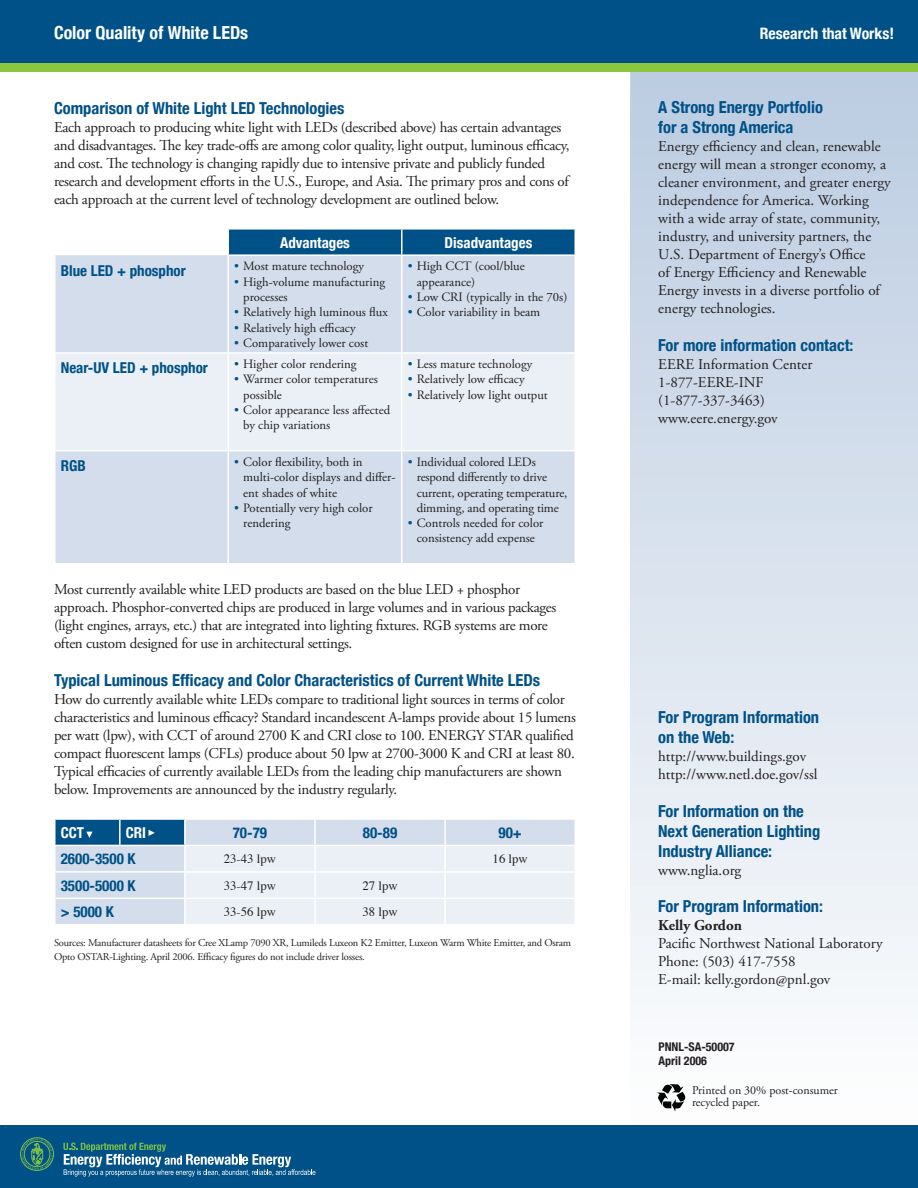
<style>
.page{position:relative;width:918px;height:1188px;background:#fff}
.page>*{position:absolute;margin:0;border:0;box-sizing:border-box;transform-origin:0 0}
.t1{font:700 condensed 18px "Helvetica Neue";color:#fff}
.t2{font:700 condensed 16.5px/19.8px "Helvetica Neue";color:#005187}
.t3{font:700 condensed 15.75px "Helvetica Neue";color:#fff}
.t4{font:15px/18px "Adobe Garamond Pro";letter-spacing:-.02em;color:#231f20}
.t5{font:15px/18px "Adobe Garamond Pro";color:#231f20}
.t6{font:700 condensed 15px "Helvetica Neue";color:#005187}
.t7{font:700 condensed 15px "Helvetica Neue";color:#fff}
.t8{font:700 15px "Adobe Garamond Pro";color:#231f20}
.t9{font:12.75px/15.3px "Adobe Garamond Pro";color:#231f20}
.t10{font:12.75px "Times";color:#231f20}
.t11{font:12px "Adobe Garamond Pro";color:#231f20}
.t12{font:700 condensed 12px/14.4px "Helvetica Neue";color:#231f20}
.t13{font:10.5px/13.5px "Adobe Garamond Pro";letter-spacing:-.02em;color:#231f20}
.s1{color:#005187}
</style>
<div class="page">
<div style="left:0;top:19px;width:918px;height:53px;background:#8bc63e"></div>
<div style="left:0;top:0;width:918px;height:63px;background:#005187"></div>
<div style="left:0;top:1125px;width:918px;height:63px;background:#005187"></div>
<svg style="left:20px;top:1137px;width:34px;height:34px"></svg>
<svg style="left:63px;top:1143px;width:252px;height:34px"></svg>
<svg style="left:630px;top:72px;width:288px;height:1027px"></svg>
<div style="left:56px;top:255px;width:518px;height:308px;background:#d3ddeb"></div>
<div style="left:56px;top:354px;width:518px;height:96px;background:#ebf0f6"></div>
<hr style="left:228px;top:256px;width:1px;height:96px;background:#fff">
<hr style="left:401px;top:256px;width:1px;height:96px;background:#fff">
<div style="left:228px;top:229px;width:347px;height:25px;background:#005187"></div>
<hr style="left:574px;top:230px;width:2px;height:24px;background:#fff">
<hr style="left:228px;top:254px;width:174px;height:2px;background:#fff">
<hr style="left:402px;top:254px;width:174px;height:2px;background:#fff">
<hr style="left:54px;top:352px;width:174px;height:2px;background:#fff">
<hr style="left:228px;top:352px;width:174px;height:2px;background:#fff">
<hr style="left:228px;top:354px;width:1px;height:96px;background:#fff">
<hr style="left:402px;top:352px;width:174px;height:2px;background:#fff">
<hr style="left:401px;top:354px;width:1px;height:96px;background:#fff">
<hr style="left:54px;top:450px;width:174px;height:1px;background:#fff">
<hr style="left:228px;top:450px;width:174px;height:1px;background:#fff">
<hr style="left:228px;top:451px;width:1px;height:112px;background:#fff">
<hr style="left:402px;top:450px;width:174px;height:1px;background:#fff">
<hr style="left:401px;top:451px;width:1px;height:112px;background:#fff">
<svg style="left:657px;top:1084px;width:28px;height:28px"></svg>
<svg style="left:55px;top:819px;width:520px;height:105px;background:#d8e2ed"></svg>
<p class="t1" style="left:54px;top:22px;width:196px">Color Quality of White LEDs</p>
<p class="t2" style="left:54px;top:98px;width:292px">Comparison of White Light LED Technologies</p>
<p class="t4" style="left:54px;top:119px;width:517px">Each approach to producing white light with LEDs (described above) has certain advantages and disadvantages. The key trade-offs are among color quality, light output, luminous efficacy, and cost. The technology is changing rapidly due to intensive private and publicly funded research and development efforts in the U.S., Europe, and Asia. The primary pros and cons of each approach at the current level of technology development are outlined below.</p>
<p class="t7" style="left:280px;top:233px;width:71px">Advantages</p>
<p class="t7" style="left:445px;top:233px;width:89px">Disadvantages</p>
<p class="t6" style="left:61px;top:261px;width:127px">Blue LED + phosphor</p>
<p class="t9" style="left:234px;top:259px;width:131px"><span class="s1">•</span> Most mature technology</p>
<p class="t9" style="left:243px;top:275px;width:143px;text-indent:-9px"><span class="s1">•</span> High-volume manufacturing processes</p>
<p class="t9" style="left:234px;top:305px;width:155px"><span class="s1">•</span> Relatively high luminous flux</p>
<p class="t9" style="left:234px;top:320px;width:123px"><span class="s1">•</span> Relatively high efficacy</p>
<p class="t9" style="left:234px;top:336px;width:136px"><span class="s1">•</span> Comparatively lower cost</p>
<p class="t9" style="left:417px;top:259px;width:110px;text-indent:-9px"><span class="s1">•</span> High CCT (cool/blue appearance)</p>
<p class="t9" style="left:408px;top:290px;width:161px"><span class="s1">•</span> Low CRI (typically in the 70s)</p>
<p class="t9" style="left:408px;top:305px;width:134px"><span class="s1">•</span> Color variability in beam</p>
<p class="t6" style="left:61px;top:359px;width:149px">Near-UV LED + phosphor</p>
<p class="t9" style="left:234px;top:357px;width:124px"><span class="s1">•</span> Higher color rendering</p>
<p class="t9" style="left:243px;top:372px;width:136px;text-indent:-9px"><span class="s1">•</span> Warmer color temperatures possible</p>
<p class="t9" style="left:243px;top:403px;width:149px;text-indent:-9px"><span class="s1">•</span> Color appearance less affected by chip variations</p>
<p class="t9" style="left:408px;top:357px;width:126px"><span class="s1">•</span> Less mature technology</p>
<p class="t9" style="left:408px;top:372px;width:118px"><span class="s1">•</span> Relatively low efficacy</p>
<p class="t9" style="left:408px;top:388px;width:142px"><span class="s1">•</span> Relatively low light output</p>
<p class="t9" style="left:417px;top:455px;width:152px;text-indent:-9px"><span class="s1">•</span> Individual colored LEDs respond differently to drive current, operating temperature, dimming, and operating time</p>
<p class="t9" style="left:408px;top:516px;width:137px;text-align:center"><span class="s1">•</span> Controls needed for color consistency add expense</p>
<p class="t4" style="left:54px;top:581px;width:504px">Most currently available white LED products are based on the blue LED + phosphor approach. Phosphor-converted chips are produced in large volumes and in various packages (light engines, arrays, etc.) that are integrated into lighting fixtures. RGB systems are more often custom designed for use in architectural settings.</p>
<p class="t2" style="left:54px;top:670px;width:488px">Typical Luminous Efficacy and Color Characteristics of Current White LEDs</p>
<p class="t4" style="left:54px;top:691px;width:523px">How do currently available white LEDs compare to traditional light sources in terms of color characteristics and luminous efficacy? Standard incandescent A-lamps provide about 15 lumens per watt (lpw), with CCT of around 2700 K and CRI close to 100. ENERGY STAR qualified compact fluorescent lamps (CFLs) produce about 50 lpw at 2700-3000 K and CRI at least 80.<br>Typical efficacies of currently available LEDs from the leading chip manufacturers are shown below. Improvements are announced by the industry regularly.</p>
<p class="t7" style="left:61px;top:824px;width:25px">CCT</p>
<p class="t7" style="left:126px;top:824px;width:22px">CRI</p>
<p class="t6" style="left:233px;top:824px;width:36px">70-79</p>
<p class="t6" style="left:363px;top:824px;width:36px">80-89</p>
<p class="t6" style="left:498px;top:824px;width:25px">90+</p>
<p class="t6" style="left:61px;top:850px;width:76px">2600-3500 K</p>
<p class="t10" style="left:224px;top:851px;width:54px">23-43 lpw</p>
<p class="t10" style="left:493px;top:851px;width:37px">16 lpw</p>
<p class="t6" style="left:61px;top:876px;width:76px">3500-5000 K</p>
<p class="t10" style="left:224px;top:878px;width:54px">33-47 lpw</p>
<p class="t10" style="left:363px;top:878px;width:37px">27 lpw</p>
<p class="t6" style="left:61px;top:903px;width:55px">&gt; 5000 K</p>
<p class="t10" style="left:224px;top:904px;width:54px">33-56 lpw</p>
<p class="t10" style="left:363px;top:904px;width:37px">38 lpw</p>
<p class="t13" style="left:54px;top:937px;width:519px">Sources: Manufacturer datasheets for Cree XLamp 7090 XR, Lumileds Luxeon K2 Emitter, Luxeon Warm White Emitter, and Osram<br>Opto OSTAR-Lighting. April 2006. Efficacy figures do not include driver losses.</p>
<p class="t6" style="left:61px;top:457px;width:27px">RGB</p>
<p class="t9" style="left:243px;top:455px;width:154px;text-indent:-9px"><span class="s1">•</span> Color flexibility, both in multi-color displays and differ&shy;ent shades of white</p>
<p class="t9" style="left:243px;top:501px;width:131px;text-indent:-9px"><span class="s1">•</span> Potentially very high color rendering</p>
<p class="t3" style="left:760px;top:24px;width:136px">Research that Works!</p>
<p class="t2" style="left:658px;top:97px;width:166px">A Strong Energy Portfolio for a Strong America</p>
<p class="t5" style="left:658px;top:138px;width:234px">Energy efficiency and clean, renewable energy will mean a stronger economy, a cleaner environment, and greater energy independence for America. Working with a wide array of state, community, industry, and university partners, the U.S. Department of Energy’s Office<br>of Energy Efficiency and Renewable Energy invests in a diverse portfolio of energy technologies.</p>
<p class="t2" style="left:658px;top:335px;width:197px">For more information contact:</p>
<p class="t5" style="left:658px;top:356px;width:156px">EERE Information Center<br>1-877-EERE-INF (1-877-337-3463)</p>
<p class="t5" style="left:658px;top:410px;width:121px">www.eere.energy.gov</p>
<p class="t2" style="left:658px;top:707px;width:163px">For Program Information on the Web:</p>
<p class="t5" style="left:658px;top:748px;width:150px">http://www.buildings.gov</p>
<p class="t5" style="left:658px;top:766px;width:161px">http://www.netl.doe.gov/ssl</p>
<p class="t2" style="left:658px;top:801px;width:164px">For Information on the<br>Next Generation Lighting<br>Industry Alliance:</p>
<p class="t5" style="left:658px;top:861px;width:85px">www.nglia.org</p>
<p class="t2" style="left:658px;top:896px;width:167px">For Program Information:</p>
<p class="t8" style="left:658px;top:917px;width:85px">Kelly Gordon</p>
<p class="t5" style="left:658px;top:935px;width:226px">Pacific Northwest National Laboratory<br>Phone: (503) 417-7558<br>E-mail: kelly.gordon@pnl.gov</p>
<p class="t12" style="left:658px;top:1039px;width:78px">PNNL-SA-50007<br>April 2006</p>
<p class="t11" style="left:692px;top:1083px;width:147px">Printed on 30% post-consumer</p>
<p class="t11" style="left:692px;top:1095px;width:70px">recycled paper.</p>
</div>
